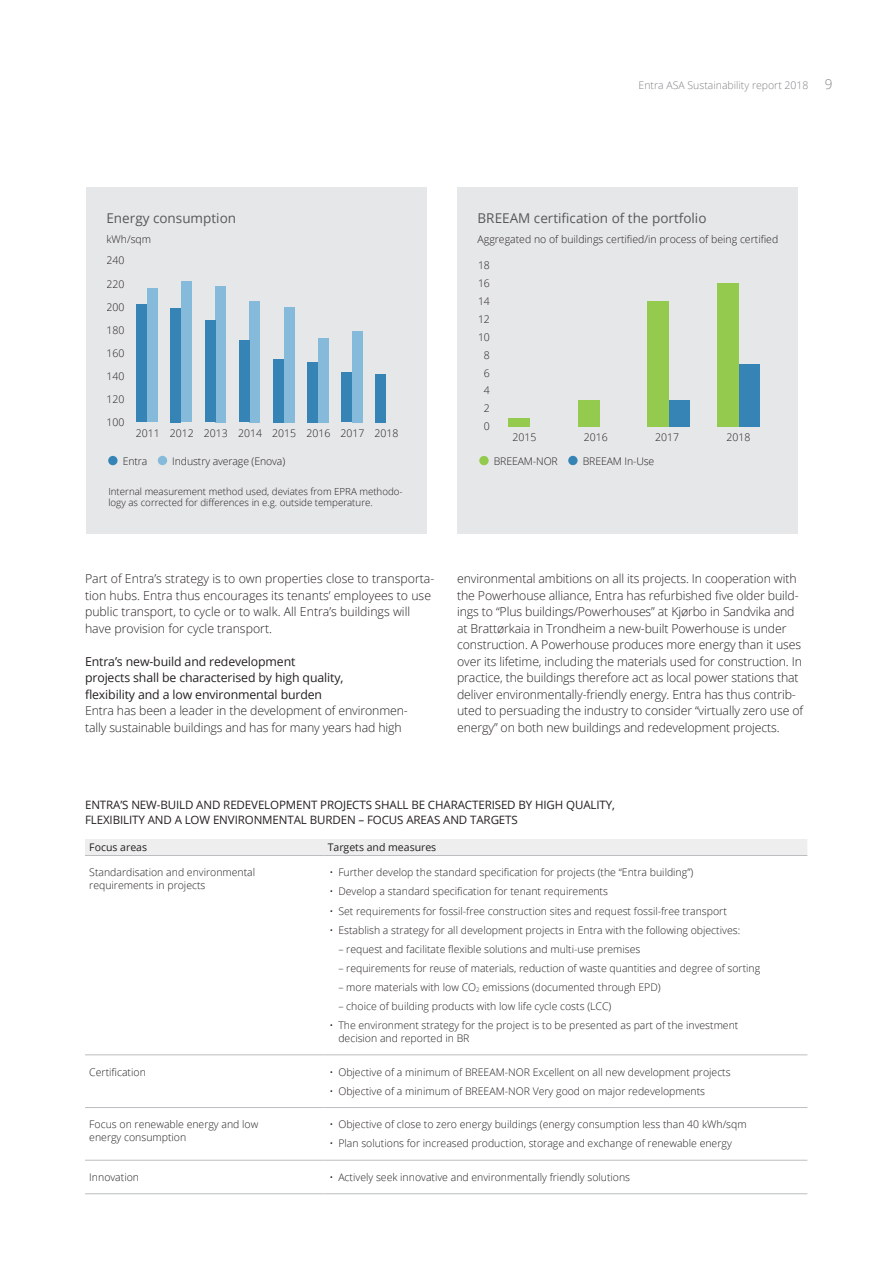
<style>
.page{position:relative;width:893px;height:1263px;background:#fff}
.page>*{position:absolute;margin:0;border:0;box-sizing:border-box;transform-origin:0 0}
.t1{font:13.5px "Open Sans";color:#57585a}
.t2{font:300 12.3px/16.5px "Open Sans";letter-spacing:-.01em;color:#231f20}
.Avsnittstittel_2{font:12.3px/16.5px "Open Sans";letter-spacing:-.01em;color:#231f20}
.Tabelltittel{font:11.55px/15.8px "Open Sans";letter-spacing:-.01em;color:#231f20}
.Tabell_venstre{font:300 10.5px/12.8px "Open Sans";color:#231f20}
.t3{font:300 10.5px "Open Sans";color:#808285}
.Tabell_topp{font:10.5px "Open Sans";color:#231f20}
.Fotnote{font:300 9.75px/10.5px "Open Sans";color:#231f20}
.s1{font-size:13.5px}
.s2{font-size:6.15px}
</style>
<div class="page">
<div style="left:85px;top:839px;width:722px;height:16px;background:#eeeeef"></div>
<hr style="left:85px;top:1054px;width:238px;height:1px;background:#bcbdc0">
<hr style="left:323px;top:1054px;width:484px;height:1px;background:#bcbdc0">
<hr style="left:85px;top:855px;width:238px;height:1px;background:#bcbdc0">
<hr style="left:323px;top:855px;width:484px;height:1px;background:#bcbdc0">
<hr style="left:85px;top:1107px;width:238px;height:1px;background:#bcbdc0">
<hr style="left:323px;top:1107px;width:484px;height:1px;background:#bcbdc0">
<hr style="left:85px;top:1160px;width:238px;height:1px;background:#bcbdc0">
<hr style="left:323px;top:1160px;width:484px;height:1px;background:#bcbdc0">
<hr style="left:85px;top:1193px;width:238px;height:1px;background:#bcbdc0">
<hr style="left:323px;top:1193px;width:484px;height:1px;background:#bcbdc0">
<div style="left:86px;top:187px;width:340px;height:347px;background:#e6e7e9"></div>
<div style="left:147px;top:288px;width:11px;height:134px;background:#85badb"></div>
<div style="left:181px;top:281px;width:11px;height:141px;background:#85badb"></div>
<div style="left:215px;top:286px;width:11px;height:136px;background:#85badb"></div>
<div style="left:250px;top:301px;width:10px;height:121px;background:#85badb"></div>
<div style="left:284px;top:307px;width:10px;height:115px;background:#85badb"></div>
<div style="left:318px;top:338px;width:11px;height:84px;background:#85badb"></div>
<div style="left:352px;top:331px;width:11px;height:91px;background:#85badb"></div>
<div style="left:136px;top:304px;width:11px;height:118px;background:#3684b6"></div>
<div style="left:171px;top:308px;width:10px;height:114px;background:#3684b6"></div>
<div style="left:205px;top:321px;width:10px;height:101px;background:#3684b6"></div>
<div style="left:239px;top:340px;width:11px;height:82px;background:#3684b6"></div>
<div style="left:273px;top:359px;width:11px;height:63px;background:#3684b6"></div>
<div style="left:307px;top:362px;width:11px;height:60px;background:#3684b6"></div>
<div style="left:341px;top:373px;width:11px;height:49px;background:#3684b6"></div>
<div style="left:375px;top:374px;width:11px;height:48px;background:#3684b6"></div>
<div style="left:108px;top:456px;width:10px;height:9px;background:#3684b6;border-radius:50%"></div>
<div style="left:158px;top:456px;width:9px;height:9px;background:#85badb;border-radius:50%"></div>
<div style="left:457px;top:187px;width:340px;height:347px;background:#e6e7e9"></div>
<div style="left:669px;top:400px;width:21px;height:26px;background:#3684b6"></div>
<div style="left:738px;top:364px;width:22px;height:62px;background:#3684b6"></div>
<div style="left:508px;top:417px;width:21px;height:9px;background:#94ca4e"></div>
<div style="left:578px;top:400px;width:21px;height:26px;background:#94ca4e"></div>
<div style="left:648px;top:301px;width:21px;height:125px;background:#94ca4e"></div>
<div style="left:717px;top:283px;width:22px;height:143px;background:#94ca4e"></div>
<div style="left:479px;top:456px;width:10px;height:9px;background:#94ca4e;border-radius:50%"></div>
<div style="left:568px;top:456px;width:10px;height:9px;background:#3684b6;border-radius:50%"></div>
<p class="t3" style="left:639px;top:78px;width:196px">Entra ASA Sustainability report 2018 <span class="s1">9</span></p>
<p class="t1" style="left:106px;top:209px;width:131px">Energy consumption</p>
<p class="Tabell_venstre" style="left:106px;top:233px;width:46px">kWh/sqm</p>
<p class="t1" style="left:478px;top:209px;width:230px">BREEAM certification of the portfolio</p>
<p class="Tabell_venstre" style="left:478px;top:233px;width:302px">Aggregated no of buildings certified/in process of being certified</p>
<p class="Tabell_venstre" style="left:106px;top:254px;width:19px">240</p>
<p class="Tabell_venstre" style="left:478px;top:258px;width:13px">18</p>
<p class="Tabell_venstre" style="left:106px;top:277px;width:19px">220</p>
<p class="Tabell_venstre" style="left:478px;top:276px;width:13px">16</p>
<p class="Tabell_venstre" style="left:106px;top:300px;width:19px">200</p>
<p class="Tabell_venstre" style="left:478px;top:294px;width:13px">14</p>
<p class="Tabell_venstre" style="left:478px;top:312px;width:13px">12</p>
<p class="Tabell_venstre" style="left:106px;top:323px;width:19px">180</p>
<p class="Tabell_venstre" style="left:478px;top:330px;width:13px">10</p>
<p class="Tabell_venstre" style="left:106px;top:346px;width:19px">160</p>
<p class="Tabell_venstre" style="left:484px;top:348px;width:7px">8</p>
<p class="Tabell_venstre" style="left:106px;top:369px;width:19px">140</p>
<p class="Tabell_venstre" style="left:484px;top:366px;width:7px">6</p>
<p class="Tabell_venstre" style="left:106px;top:393px;width:19px">120</p>
<p class="Tabell_venstre" style="left:484px;top:384px;width:7px">4</p>
<p class="Tabell_venstre" style="left:484px;top:402px;width:7px">2</p>
<p class="Tabell_venstre" style="left:106px;top:416px;width:19px">100</p>
<p class="Tabell_venstre" style="left:136px;top:426px;width:264px">2011 2012 2013 2014 2015 2016 2017 2018</p>
<p class="Tabell_venstre" style="left:484px;top:420px;width:7px">0</p>
<p class="Tabell_venstre" style="left:513px;top:430px;width:25px">2015</p>
<p class="Tabell_venstre" style="left:584px;top:430px;width:25px">2016</p>
<p class="Tabell_venstre" style="left:655px;top:430px;width:25px">2017</p>
<p class="Tabell_venstre" style="left:726px;top:430px;width:25px">2018</p>
<p class="Tabell_venstre" style="left:123px;top:454px;width:26px">Entra</p>
<p class="Tabell_venstre" style="left:172px;top:454px;width:114px">Industry average (Enova)</p>
<p class="Fotnote" style="left:108px;top:486px;width:296px">Internal measurement method used, deviates from EPRA methodo&shy;logy as corrected for differences in e.g. outside temperature.</p>
<p class="Tabell_venstre" style="left:494px;top:454px;width:66px">BREEAM-NOR</p>
<p class="Tabell_venstre" style="left:583px;top:454px;width:73px">BREEAM In-Use</p>
<p class="t2" style="left:85px;top:570px;width:351px">Part of Entra’s strategy is to own properties close to transporta&shy;tion hubs. Entra thus encourages its tenants’ employees to use public transport, to cycle or to walk. All Entra’s buildings will have provision for cycle transport.</p>
<p class="Avsnittstittel_2" style="left:85px;top:653px;width:260px">Entra’s new-build and redevelopment projects shall be characterised by high quality, flexibility and a low environmental burden</p>
<p class="t2" style="left:85px;top:702px;width:324px">Entra has been a leader in the development of environmen&shy;tally sustainable buildings and has for many years had high</p>
<p class="t2" style="left:457px;top:570px;width:347px">environmental ambitions on all its projects. In cooperation with the Powerhouse alliance, Entra has refurbished five older build&shy;ings to “Plus buildings/Powerhouses” at Kjørbo in Sandvika and at Brattørkaia in Trondheim a new-built Powerhouse is under construction. A Powerhouse produces more energy than it uses over its lifetime, including the materials used for construction. In practice, the buildings therefore act as local power stations that deliver environmentally-friendly energy. Entra has thus contrib&shy;uted to persuading the industry to consider “virtually zero use of energy” on both new buildings and redevelopment projects.</p>
<p class="Tabelltittel" style="left:85px;top:796px;width:531px">ENTRA’S NEW-BUILD AND REDEVELOPMENT PROJECTS SHALL BE CHARACTERISED BY HIGH QUALITY,<br>FLEXIBILITY AND A LOW ENVIRONMENTAL BURDEN – FOCUS AREAS AND TARGETS</p>
<p class="Tabell_topp" style="left:89px;top:840px;width:59px">Focus areas</p>
<p class="Tabell_topp" style="left:328px;top:840px;width:110px">Targets and measures</p>
<p class="Tabell_venstre" style="left:89px;top:866px;width:167px">Standardisation and environmental requirements in projects</p>
<p class="Tabell_venstre" style="left:329px;top:866px;width:365px">• Further develop the standard specification for projects (the “Entra building”)</p>
<p class="Tabell_venstre" style="left:329px;top:885px;width:280px">• Develop a standard specification for tenant requirements</p>
<p class="Tabell_venstre" style="left:329px;top:904px;width:399px">• Set requirements for fossil-free construction sites and request fossil-free transport</p>
<p class="Tabell_venstre" style="left:329px;top:923px;width:412px">• Establish a strategy for all development projects in Entra with the following objectives:</p>
<p class="Tabell_venstre" style="left:338px;top:942px;width:304px">– request and facilitate flexible solutions and multi-use premises</p>
<p class="Tabell_venstre" style="left:338px;top:961px;width:423px">– requirements for reuse of materials, reduction of waste quantities and degree of sorting</p>
<p class="Tabell_venstre" style="left:338px;top:980px;width:324px">– more materials with low CO<span class="s2">2</span> emissions (documented through EPD)</p>
<p class="Tabell_venstre" style="left:338px;top:1000px;width:275px">– choice of building products with low life cycle costs (LCC)</p>
<p class="Tabell_venstre" style="left:338px;top:1019px;width:402px;text-indent:-9px">• The environment strategy for the project is to be presented as part of the investment decision and reported in BR</p>
<p class="Tabell_venstre" style="left:89px;top:1065px;width:58px">Certification</p>
<p class="Tabell_venstre" style="left:329px;top:1065px;width:403px">• Objective of a minimum of BREEAM-NOR Excellent on all new development projects</p>
<p class="Tabell_venstre" style="left:329px;top:1084px;width:377px">• Objective of a minimum of BREEAM-NOR Very good on major redevelopments</p>
<p class="Tabell_venstre" style="left:89px;top:1118px;width:171px">Focus on renewable energy and low energy consumption</p>
<p class="Tabell_venstre" style="left:329px;top:1118px;width:419px">• Objective of close to zero energy buildings (energy consumption less than 40 kWh/sqm</p>
<p class="Tabell_venstre" style="left:329px;top:1137px;width:404px">• Plan solutions for increased production, storage and exchange of renewable energy</p>
<p class="Tabell_venstre" style="left:89px;top:1170px;width:51px">Innovation</p>
<p class="Tabell_venstre" style="left:329px;top:1170px;width:302px">• Actively seek innovative and environmentally friendly solutions</p>
</div>
